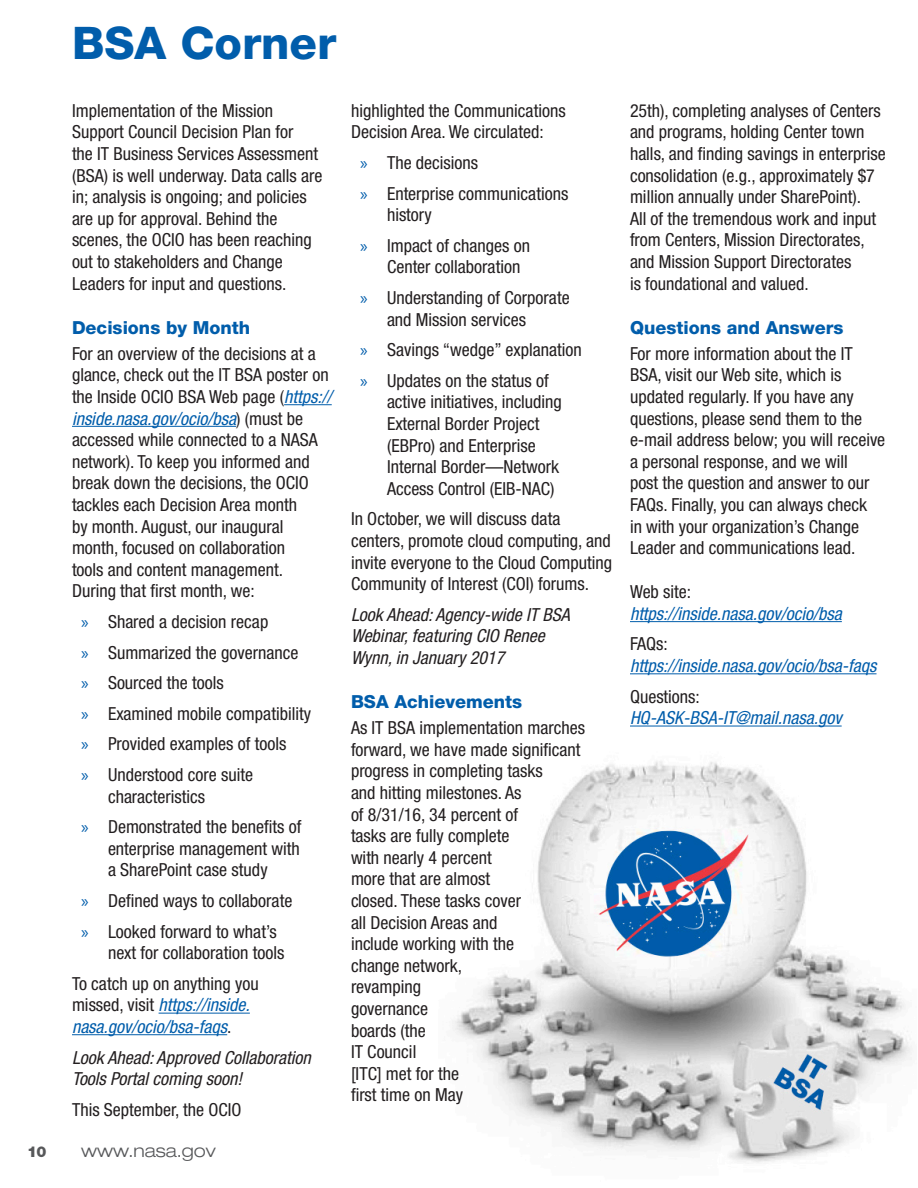
<style>
.page{position:relative;width:918px;height:1188px;background:#fff}
.page>*{position:absolute;margin:0;border:0;box-sizing:border-box;transform-origin:0 0}
.cio_message_title{font:800 45px "Helvetica Neue LT Std";color:#015dab}
.t1{font:condensed 18px/21.6px "Helvetica Neue LT Std";color:#231f20}
.t2{font:italic condensed 18px/21.6px "Helvetica Neue LT Std";color:#015dab}
.t3{font:italic condensed 18px/21.6px "Helvetica Neue LT Std";color:#231f20}
.t4{font:800 18px "Helvetica Neue LT Std";color:#015dab}
.t5{font:300 expanded 18px "Helvetica Neue LT Std";color:#57585a}
.t6{font:900 15px "Helvetica Neue LT Std";color:#57585a}
.s1{font-style:italic;color:#015dab}
.s2{font-family:"Myriad Pro";font-stretch:normal;color:#015dab}
.s3{font-style:normal;color:#231f20}
</style>
<div class="page">
<img style="left:452px;top:725px;width:461px;height:439px">
<hr style="left:284px;top:404px;width:48px;height:1px;background:#015dab">
<hr style="left:72px;top:426px;width:164px;height:1px;background:#015dab">
<hr style="left:159px;top:1013px;width:91px;height:1px;background:#015dab">
<hr style="left:72px;top:1034px;width:155px;height:1px;background:#015dab">
<hr style="left:630px;top:621px;width:212px;height:1px;background:#015dab">
<hr style="left:630px;top:673px;width:247px;height:1px;background:#015dab">
<hr style="left:630px;top:726px;width:212px;height:1px;background:#015dab">
<p class="cio_message_title" style="left:72px;top:16px;width:266px">BSA Corner</p>
<p class="t1" style="left:72px;top:99px;width:252px">Implementation of the Mission Support Council Decision Plan for<br>the IT Business Services Assessment (BSA) is well underway. Data calls are in; analysis is ongoing; and policies are up for approval. Behind the scenes, the OCIO has been reaching out to stakeholders and Change Leaders for input and questions.</p>
<p class="t4" style="left:72px;top:317px;width:180px">Decisions by Month</p>
<p class="t1" style="left:72px;top:342px;width:261px">For an overview of the decisions at a glance, check out the IT BSA poster on the Inside OCIO BSA Web page (<span class="s1">https:// inside.nasa.gov/ocio/bsa</span>) (must be accessed while connected to a NASA network). To keep you informed and break down the decisions, the OCIO tackles each Decision Area month<br>by month. August, our inaugural month, focused on collaboration<br>tools and content management.<br>During that first month, we:</p>
<p class="t1" style="left:81px;top:611px;width:189px"><span class="s2">»</span> Shared a decision recap</p>
<p class="t1" style="left:81px;top:641px;width:219px"><span class="s2">»</span> Summarized the governance</p>
<p class="t1" style="left:81px;top:672px;width:144px"><span class="s2">»</span> Sourced the tools</p>
<p class="t1" style="left:81px;top:702px;width:232px"><span class="s2">»</span> Examined mobile compatibility</p>
<p class="t1" style="left:81px;top:733px;width:207px"><span class="s2">»</span> Provided examples of tools</p>
<p class="t1" style="left:108px;top:764px;width:147px;text-indent:-27px"><span class="s2">»</span> Understood core suite characteristics</p>
<p class="t1" style="left:108px;top:816px;width:195px;text-align:justify;text-indent:-27px"><span class="s2">»</span> Demonstrated the benefits of enterprise management with a SharePoint case study</p>
<p class="t1" style="left:81px;top:890px;width:213px"><span class="s2">»</span> Defined ways to collaborate</p>
<p class="t1" style="left:108px;top:920px;width:178px;text-indent:-27px"><span class="s2">»</span> Looked forward to what’s next for collaboration tools</p>
<p class="t2" style="left:72px;top:973px;width:188px"><span class="s3">To catch up on anything you missed, visit</span> https://inside. nasa.gov/ocio/bsa-faqs<span class="s3">.</span></p>
<p class="t3" style="left:72px;top:1047px;width:240px">Look Ahead: Approved Collaboration<br>Tools Portal coming soon!</p>
<p class="t1" style="left:72px;top:1098px;width:171px">This September, the OCIO</p>
<p class="t6" style="left:27px;top:1143px;width:21px">10</p>
<p class="t5" style="left:81px;top:1140px;width:136px">www.nasa.gov</p>
<p class="t1" style="left:351px;top:99px;width:216px">highlighted the Communications<br>Decision Area. We circulated:</p>
<p class="t1" style="left:360px;top:152px;width:120px"><span class="s2">»</span> The decisions</p>
<p class="t1" style="left:387px;top:182px;width:183px;text-indent:-27px"><span class="s2">»</span> Enterprise communications history</p>
<p class="t1" style="left:387px;top:234px;width:145px;text-indent:-27px"><span class="s2">»</span> Impact of changes on<br>Center collaboration</p>
<p class="t1" style="left:387px;top:287px;width:184px;text-indent:-27px"><span class="s2">»</span> Understanding of Corporate and Mission services</p>
<p class="t1" style="left:360px;top:339px;width:223px"><span class="s2">»</span> Savings “wedge” explanation</p>
<p class="t1" style="left:387px;top:369px;width:176px;text-indent:-27px"><span class="s2">»</span> Updates on the status of active initiatives, including<br>External Border Project (EBPro) and Enterprise<br>Internal Border—Network<br>Access Control (EIB-NAC)</p>
<p class="t1" style="left:351px;top:508px;width:263px">In October, we will discuss data centers, promote cloud computing, and invite everyone to the Cloud Computing Community of Interest (COI) forums.</p>
<p class="t3" style="left:351px;top:604px;width:220px">Look Ahead: Agency-wide IT BSA<br>Webinar, featuring CIO Renee<br>Wynn, in January 2017</p>
<p class="t4" style="left:351px;top:691px;width:173px">BSA Achievements</p>
<p class="t1" style="left:351px;top:717px;width:236px">As IT BSA implementation marches forward, we have made significant progress in completing tasks<br>and hitting milestones. As<br>of 8/31/16, 34 percent of<br>tasks are fully complete<br>with nearly 4 percent<br>more that are almost<br>closed. These tasks cover<br>all Decision Areas and<br>include working with the<br>change network,<br>revamping<br>governance<br>boards (the<br>IT Council<br>[ITC] met for the<br>first time on May</p>
<p class="t1" style="left:630px;top:99px;width:257px">25th), completing analyses of Centers and programs, holding Center town halls, and finding savings in enterprise consolidation (e.g., approximately $7 million annually under SharePoint).<br>All of the tremendous work and input from Centers, Mission Directorates, and Mission Support Directorates<br>is foundational and valued.</p>
<p class="t4" style="left:630px;top:317px;width:215px">Questions and Answers</p>
<p class="t1" style="left:630px;top:342px;width:257px">For more information about the IT BSA, visit our Web site, which is updated regularly. If you have any questions, please send them to the e-mail address below; you will receive a personal response, and we will<br>post the question and answer to our FAQs. Finally, you can always check<br>in with your organization’s Change Leader and communications lead.</p>
<p class="t2" style="left:630px;top:581px;width:213px"><span class="s3">Web site: </span>https://inside.nasa.gov/ocio/bsa</p>
<p class="t2" style="left:630px;top:634px;width:248px"><span class="s3">FAQs: </span>https://inside.nasa.gov/ocio/bsa-faqs</p>
<p class="t2" style="left:630px;top:686px;width:213px"><span class="s3">Questions:<br></span>HQ-ASK-BSA-IT@mail.nasa.gov</p>
</div>
